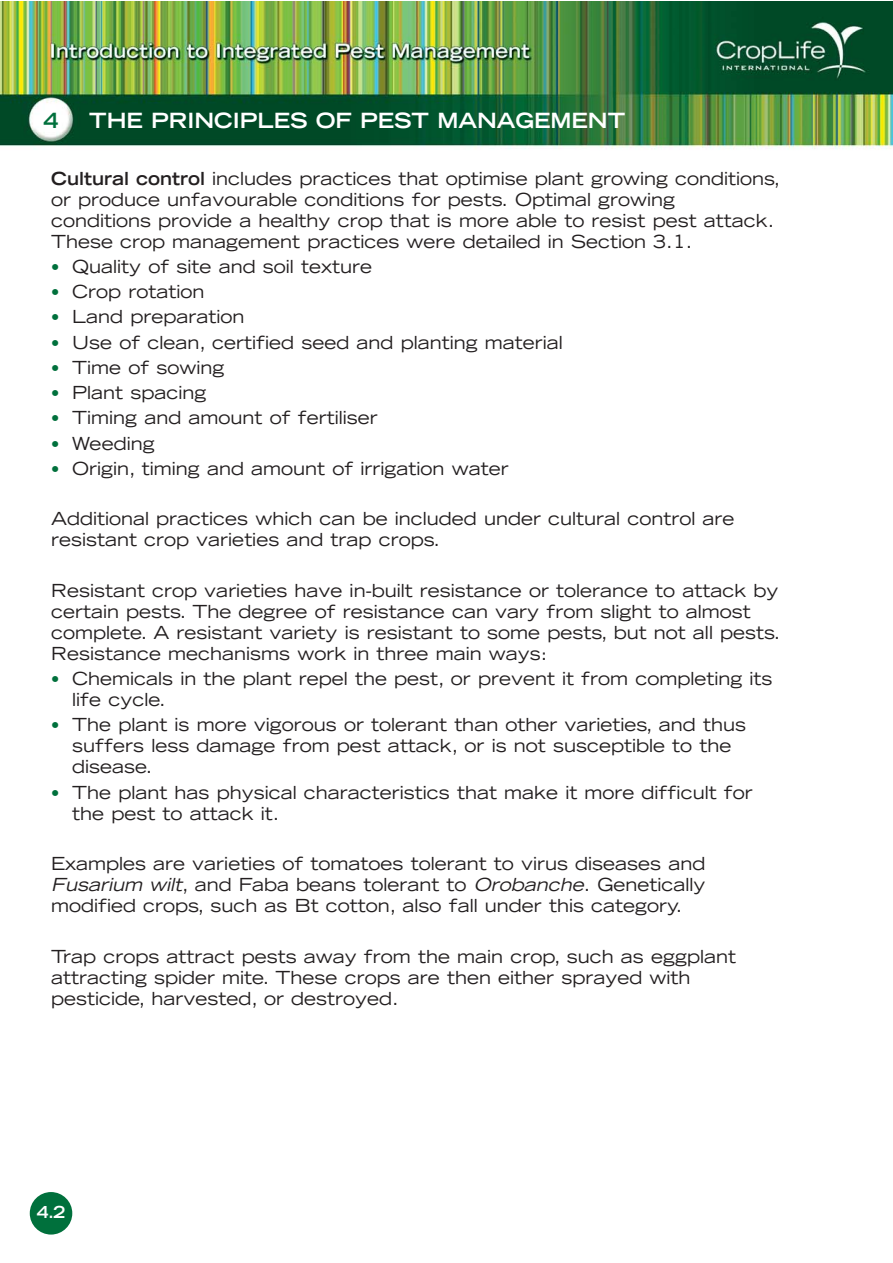
<style>
.page{position:relative;width:893px;height:1263px;background:#fff}
.page>*{position:absolute;margin:0;border:0;box-sizing:border-box;transform-origin:0 0}
.t1{font:700 expanded 21px "Trade Gothic LH";color:#fff}
.t2{font:700 expanded 21px "Trade Gothic LH";color:#00703c}
.t3{font:expanded 18px/21px "Trade Gothic LH";color:#231f20}
.t4{font:700 expanded 16.5px "Trade Gothic LH";color:#fff}
.s1{font-weight:700}
.s2{font-size:16.5px;color:#00703c}
.s3{font-style:italic}
</style>
<div class="page">
<img style="left:0;top:1px;width:893px;height:1234px">
<div style="left:30px;top:1192px;width:42px;height:42px;background:#00703c;border-radius:50%"></div>
<p class="t2" style="left:43px;top:113px;width:17px">4</p>
<p class="t1" style="left:89px;top:113px;width:537px">THE PRINCIPLES OF PEST MANAGEMENT</p>
<p class="t3" style="left:51px;top:169px;width:731px"><span class="s1">Cultural control</span> includes practices that optimise plant growing conditions, or produce unfavourable conditions for pests. Optimal growing<br>conditions provide a healthy crop that is more able to resist pest attack.<br>These crop management practices were detailed in Section 3.1.</p>
<p class="t3" style="left:51px;top:257px;width:323px"><span class="s2">•</span> Quality of site and soil texture</p>
<p class="t3" style="left:51px;top:283px;width:155px"><span class="s2">•</span> Crop rotation</p>
<p class="t3" style="left:51px;top:308px;width:195px"><span class="s2">•</span> Land preparation</p>
<p class="t3" style="left:51px;top:333px;width:513px"><span class="s2">•</span> Use of clean, certified seed and planting material</p>
<p class="t3" style="left:51px;top:358px;width:175px"><span class="s2">•</span> Time of sowing</p>
<p class="t3" style="left:51px;top:384px;width:157px"><span class="s2">•</span> Plant spacing</p>
<p class="t3" style="left:51px;top:409px;width:328px"><span class="s2">•</span> Timing and amount of fertiliser</p>
<p class="t3" style="left:51px;top:434px;width:105px"><span class="s2">•</span> Weeding</p>
<p class="t3" style="left:51px;top:459px;width:459px"><span class="s2">•</span> Origin, timing and amount of irrigation water</p>
<p class="t3" style="left:51px;top:510px;width:685px">Additional practices which can be included under cultural control are resistant crop varieties and trap crops.</p>
<p class="t3" style="left:51px;top:581px;width:731px">Resistant crop varieties have in-built resistance or tolerance to attack by certain pests. The degree of resistance can vary from slight to almost complete. A resistant variety is resistant to some pests, but not all pests.<br>Resistance mechanisms work in three main ways:</p>
<p class="t3" style="left:72px;top:670px;width:702px;text-indent:-21px"><span class="s2">•</span> Chemicals in the plant repel the pest, or prevent it from completing its life cycle.</p>
<p class="t3" style="left:72px;top:716px;width:675px;text-indent:-21px"><span class="s2">•</span> The plant is more vigorous or tolerant than other varieties, and thus suffers less damage from pest attack, or is not susceptible to the disease.</p>
<p class="t3" style="left:72px;top:783px;width:682px;text-indent:-21px"><span class="s2">•</span> The plant has physical characteristics that make it more difficult for the pest to attack it.</p>
<p class="t3" style="left:51px;top:855px;width:656px;text-align:justify">Examples are varieties of tomatoes tolerant to virus diseases and <span class="s3">Fusarium wilt</span>, and Faba beans tolerant to <span class="s3">Orobanche</span>. Genetically modified crops, such as Bt cotton, also fall under this category.</p>
<p class="t3" style="left:51px;top:947px;width:686px">Trap crops attract pests away from the main crop, such as eggplant attracting spider mite. These crops are then either sprayed with pesticide, harvested, or destroyed.</p>
<p class="t4" style="left:37px;top:1206px;width:30px">4.2</p>
</div>
